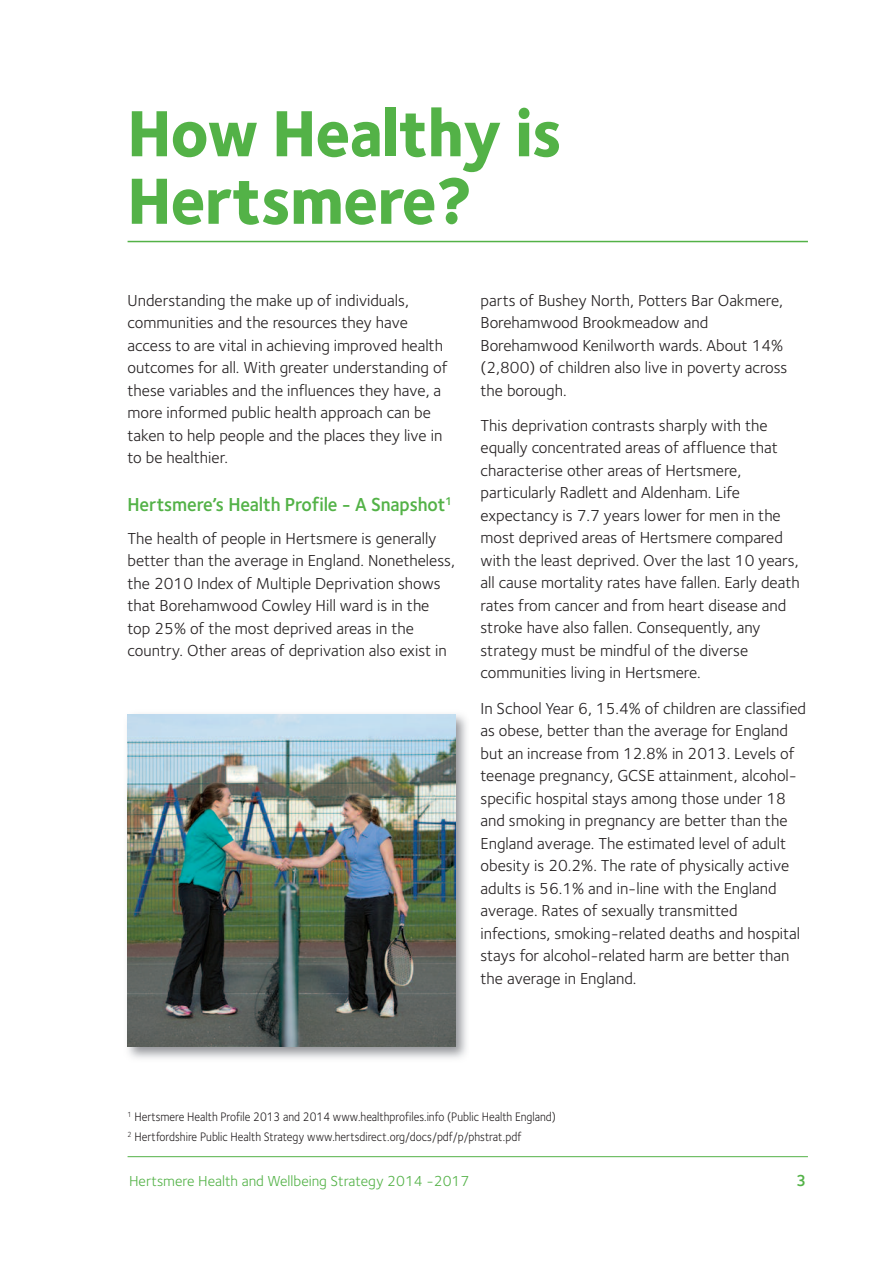
<style>
.page{position:relative;width:893px;height:1263px;background:#fff}
.page>*{position:absolute;margin:0;border:0;box-sizing:border-box;transform-origin:0 0}
.t1{font:800 67.5px/67.5px "Foundry Sterling";letter-spacing:-.015em;color:#53b247;scale:.95 1}
.t2{font:600 19.5px "Foundry Sterling";letter-spacing:-.005em;color:#53b247;scale:.95 1}
.t3{font:16.5px/22.5px "Foundry Sterling";color:#231f20}
.t4{font:600 16.5px "Foundry Sterling";color:#53b247}
.t5{font:15px "Foundry Sterling";color:#53b247}
.t6{font:12.75px/20px "Foundry Sterling";color:#231f20;scale:.9 1}
</style>
<div class="page">
<hr style="left:128px;top:1156px;width:680px;height:1px;background:#53b247">
<hr style="left:128px;top:241px;width:680px;height:1px;background:#53b247">
<img style="left:127px;top:714px;width:340px;height:345px">
<img style="left:128px;top:714px;width:327px;height:332px">
<h1 class="t1" style="left:128px;top:105px;width:459px">How Healthy is<br>Hertsmere?</h1>
<p class="t3" style="left:128px;top:290px;width:321px">Understanding the make up of individuals, communities and the resources they have access to are vital in achieving improved health outcomes for all. With greater understanding of these variables and the influences they have, a more informed public health approach can be taken to help people and the places they live in to be healthier.</p>
<p class="t2" style="left:128px;top:496px;width:343px">Hertsmere’s Health Profile - A Snapshot<sup>1</sup></p>
<p class="t3" style="left:128px;top:528px;width:329px">The health of people in Hertsmere is generally better than the average in England. Nonetheless, the 2010 Index of Multiple Deprivation shows that Borehamwood Cowley Hill ward is in the top 25% of the most deprived areas in the country. Other areas of deprivation also exist in</p>
<p class="t3" style="left:480px;top:290px;width:308px">parts of Bushey North, Potters Bar Oakmere, Borehamwood Brookmeadow and Borehamwood Kenilworth wards. About 14% (2,800) of children also live in poverty across the borough.</p>
<p class="t3" style="left:480px;top:415px;width:321px">This deprivation contrasts sharply with the equally concentrated areas of affluence that characterise other areas of Hertsmere, particularly Radlett and Aldenham. Life expectancy is 7.7 years lower for men in the most deprived areas of Hertsmere compared with the least deprived. Over the last 10 years, all cause mortality rates have fallen. Early death rates from cancer and from heart disease and stroke have also fallen. Consequently, any strategy must be mindful of the diverse communities living in Hertsmere.</p>
<p class="t3" style="left:480px;top:698px;width:327px">In School Year 6, 15.4% of children are classified as obese, better than the average for England but an increase from 12.8% in 2013. Levels of teenage pregnancy, GCSE attainment, alcohol&shy;specific hospital stays among those under 18 and smoking in pregnancy are better than the England average. The estimated level of adult obesity is 20.2%. The rate of physically active adults is 56.1% and in-line with the England average. Rates of sexually transmitted infections, smoking-related deaths and hospital stays for alcohol-related harm are better than the average in England.</p>
<p class="t6" style="left:128px;top:1107px;width:477px"><sup>1</sup> Hertsmere Health Profile 2013 and 2014 www.healthprofiles.info (Public Health England)<br><sup>2</sup> Hertfordshire Public Health Strategy www.hertsdirect.org/docs/pdf/p/phstrat.pdf</p>
<p class="t5" style="left:129px;top:1175px;width:342px">Hertsmere Health and Wellbeing Strategy 2014 -2017</p>
<p class="t4" style="left:796px;top:1174px;width:12px">3</p>
</div>
